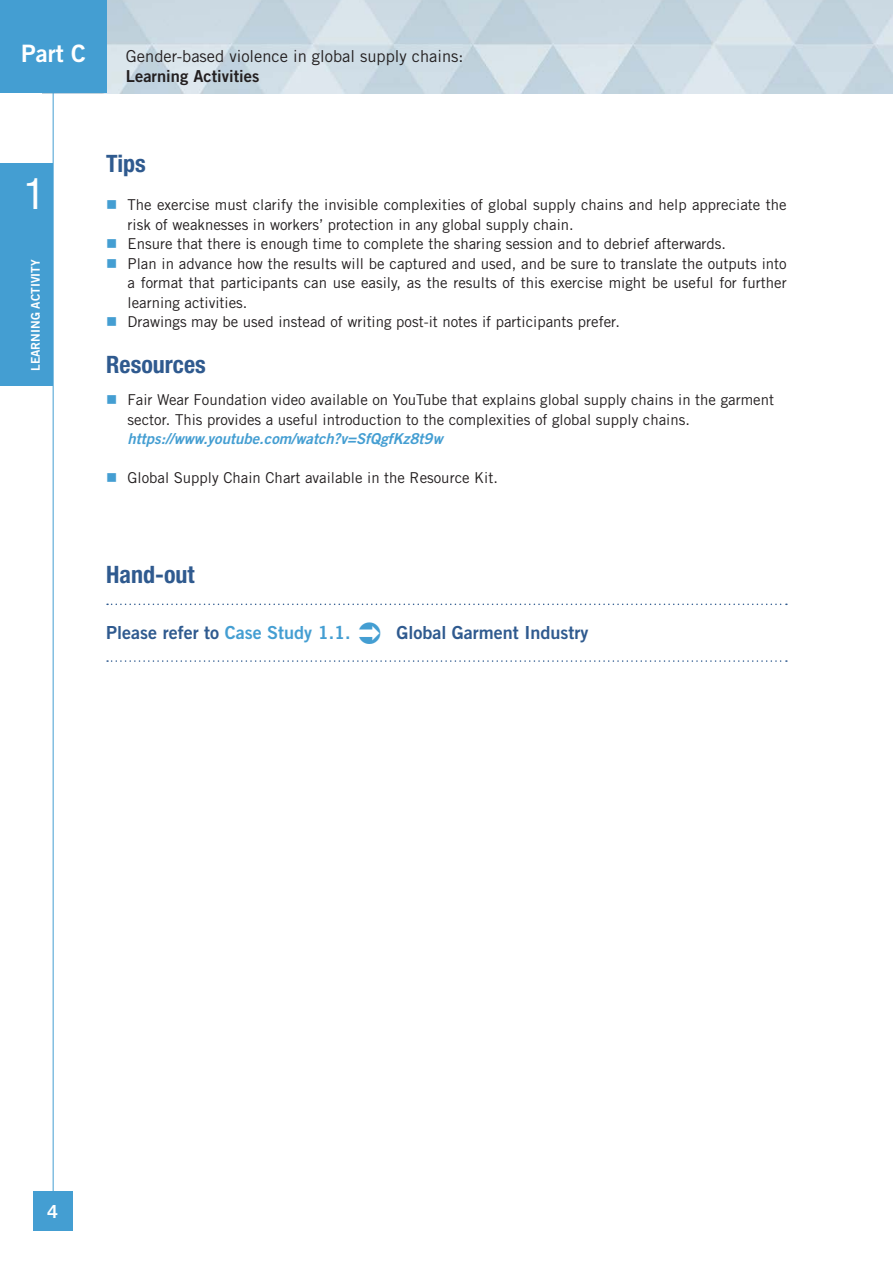
<style>
.page{position:relative;width:893px;height:1263px;background:#fff}
.page>*{position:absolute;margin:0;border:0;box-sizing:border-box;transform-origin:0 0}
.t1{font:condensed 43.5px "Helvetica Neue";color:#fff}
.t2{font:700 condensed 24px "Helvetica Neue";color:#2f5a8f}
.t3{font:24px "Trade Gothic Bold Two";color:#fff}
.t4{font:18px "Trade Gothic Bold Two";color:#2f5a8f}
.t5{font:18px "Trade Gothic Bold Two";color:#fff}
.t6{font:16.5px "Trade Gothic";color:#231f20}
.t7{font:16.5px "Trade Gothic Bold Two";color:#231f20}
.t8{font:15px/19.5px "Trade Gothic";color:#231f20}
.t9{font:italic 15px "Trade Gothic Bold Two";color:#449ed2}
.t10{font:12px "Trade Gothic Bold Two";color:#fff}
.s1{color:#449ed2}
</style>
<div class="page">
<svg style="left:107px;top:603px;width:680px;height:2px"></svg>
<svg style="left:107px;top:660px;width:680px;height:2px"></svg>
<div style="left:34px;top:1191px;width:39px;height:39px;background:#449ed2"></div>
<img style="left:107px;top:0;width:786px;height:93px">
<hr style="left:53px;top:0;width:1px;height:1192px;background:#449ed2">
<div style="left:0;top:0;width:107px;height:93px;background:#449ed2"></div>
<div style="left:0;top:163px;width:53px;height:223px;background:#449ed2"></div>
<h2 class="t3" style="left:21px;top:38px;width:66px">Part C</h2>
<p class="t6" style="left:126px;top:46px;width:339px">Gender-based violence in global supply chains:</p>
<p class="t7" style="left:126px;top:66px;width:135px">Learning Activities</p>
<h1 class="t1" style="left:24px;top:168px;width:22px">1</h1>
<p class="t10" style="left:28px;top:371px;width:113px;rotate:-90deg">LEARNING ACTIVITY</p>
<h2 class="t2" style="left:106px;top:149px;width:41px">Tips</h2>
<p class="t8" style="left:128px;top:195px;width:661px">The exercise must clarify the invisible complexities of global supply chains and help appreciate the risk of weaknesses in workers’ protection in any global supply chain.<br>Ensure that there is enough time to complete the sharing session and to debrief afterwards.<br>Plan in advance how the results will be captured and used, and be sure to translate the outputs into a format that participants can use easily, as the results of this exercise might be useful for further learning activities.<br>Drawings may be used instead of writing post-it notes if participants prefer.</p>
<h2 class="t2" style="left:106px;top:350px;width:101px">Resources</h2>
<p class="t8" style="left:128px;top:390px;width:648px">Fair Wear Foundation video available on YouTube that explains global supply chains in the garment sector. This provides a useful introduction to the complexities of global supply chains.</p>
<p class="t9" style="left:128px;top:429px;width:317px">https://www.youtube.com/watch?v=SfQgfKz8t9w</p>
<p class="t8" style="left:128px;top:468px;width:372px">Global Supply Chain Chart available in the Resource Kit.</p>
<h2 class="t2" style="left:106px;top:560px;width:90px">Hand-out</h2>
<p class="t4" style="left:106px;top:621px;width:246px">Please refer to <span class="s1">Case Study 1.1.</span></p>
<p class="t4" style="left:396px;top:621px;width:193px">Global Garment Industry</p>
<p class="t5" style="left:47px;top:1200px;width:12px">4</p>
</div>
